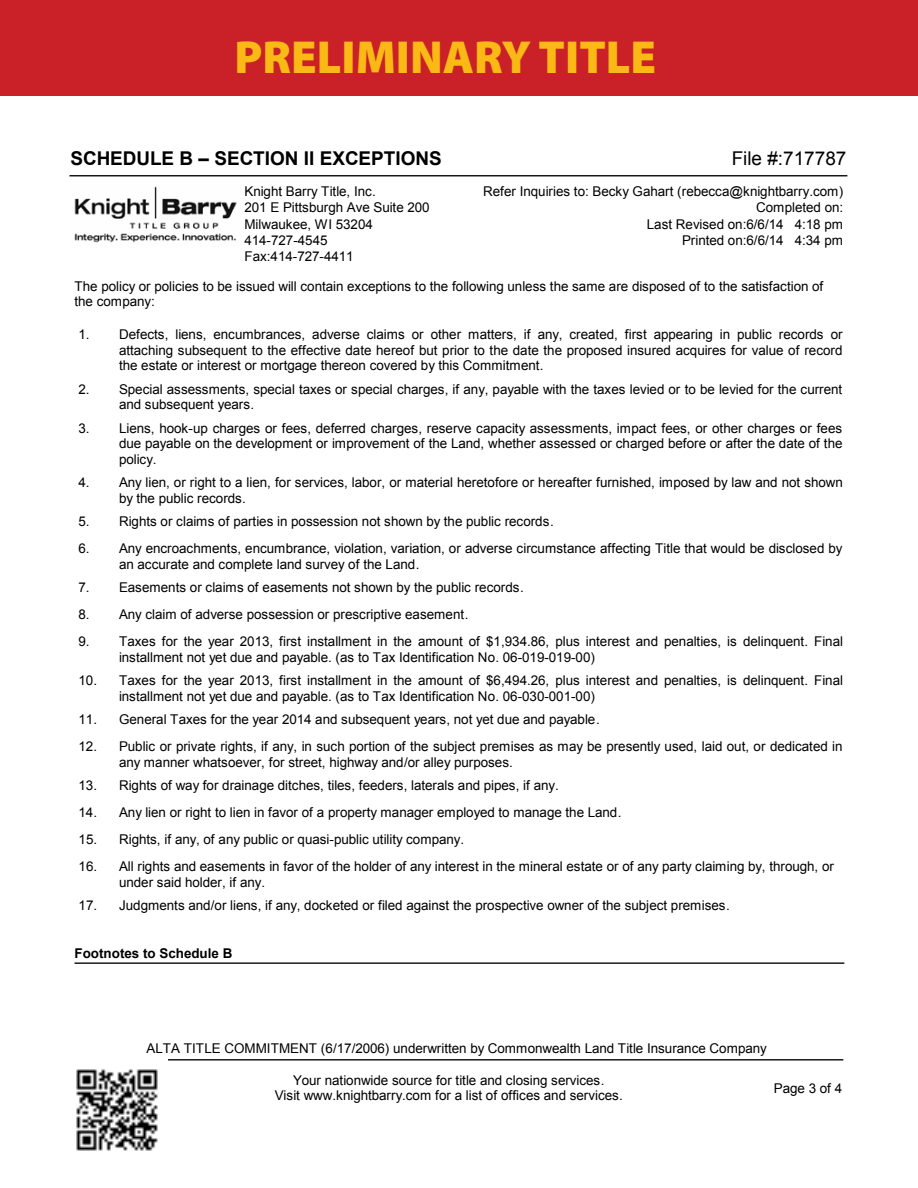
<style>
.page{position:relative;width:918px;height:1188px;background:#fff}
.page>*{position:absolute;margin:0;border:0;box-sizing:border-box;transform-origin:0 0}
.t1{font:900 46.5px "Myriad Pro";color:#fab915}
.t2{font:700 19.05px "Arial";letter-spacing:-.005em;color:#000}
.t3{font:19.05px "Arial";color:#000}
.t4{font:13.5px/15.5px "Arial";letter-spacing:-.005em;color:#000}
.t5{font:700 13.5px "Arial";color:#000}
</style>
<div class="page">
<div style="left:0;top:0;width:918px;height:96px;background:#ca2129"></div>
<hr style="left:69px;top:175px;width:778px;height:1px;background:#000">
<hr style="left:75px;top:962px;width:769px;height:2px;background:#000">
<hr style="left:69px;top:1059px;width:774px;height:1px;background:#000">
<img style="left:74px;top:186px;width:163px;height:57px">
<img style="left:76px;top:1069px;width:82px;height:82px">
<h1 class="t1" style="left:235px;top:27px;width:423px">PRELIMINARY TITLE</h1>
<h2 class="t2" style="left:70px;top:146px;width:373px">SCHEDULE B – SECTION II EXCEPTIONS</h2>
<h2 class="t3" style="left:732px;top:146px;width:116px">File #:717787</h2>
<p class="t4" style="left:244px;top:184px;width:187px;line-height:16.2px">Knight Barry Title, Inc.<br>201 E Pittsburgh Ave Suite 200<br>Milwaukee, WI 53204<br>414-727-4545<br>Fax:414-727-4411</p>
<p class="t4" style="left:483px;top:184px;width:362px;line-height:16.2px;text-align:right">Refer Inquiries to: Becky Gahart (rebecca@knightbarry.com)<br>Completed on:</p>
<p class="t4" style="left:647px;top:216px;width:198px">Last Revised on:6/6/14 4:18 pm</p>
<p class="t4" style="left:682px;top:233px;width:162px">Printed on:6/6/14 4:34 pm</p>
<p class="t4" style="left:75px;top:278px;width:750px">The policy or policies to be issued will contain exceptions to the following unless the same are disposed of to the satisfaction of the company:</p>
<p class="t4" style="left:79px;top:327px;width:13px">1.</p>
<p class="t4" style="left:119px;top:327px;width:725px;text-align:justify">Defects, liens, encumbrances, adverse claims or other matters, if any, created, first appearing in public records or attaching subsequent to the effective date hereof but prior to the date the proposed insured acquires for value of record the estate or interest or mortgage thereon covered by this Commitment.</p>
<p class="t4" style="left:79px;top:381px;width:13px">2.</p>
<p class="t4" style="left:119px;top:381px;width:725px">Special assessments, special taxes or special charges, if any, payable with the taxes levied or to be levied for the current and subsequent years.</p>
<p class="t4" style="left:79px;top:420px;width:13px">3.</p>
<p class="t4" style="left:119px;top:420px;width:725px;text-align:justify">Liens, hook-up charges or fees, deferred charges, reserve capacity assessments, impact fees, or other charges or fees due payable on the development or improvement of the Land, whether assessed or charged before or after the date of the policy.</p>
<p class="t4" style="left:119px;top:475px;width:725px">Any lien, or right to a lien, for services, labor, or material heretofore or hereafter furnished, imposed by law and not shown by the public records.</p>
<p class="t4" style="left:79px;top:475px;width:13px">4.</p>
<p class="t4" style="left:119px;top:508px;width:725px;line-height:27px;text-indent:-40px">5. Rights or claims of parties in possession not shown by the public records.<br>Any encroachments, encumbrance, violation, variation, or adverse circumstance affecting Title that would be disclosed by</p>
<p class="t4" style="left:119px;top:556px;width:302px">an accurate and complete land survey of the Land.</p>
<p class="t4" style="left:79px;top:541px;width:13px">6.</p>
<p class="t4" style="left:79px;top:580px;width:447px">7. Easements or claims of easements not shown by the public records.</p>
<p class="t4" style="left:119px;top:601px;width:726px;line-height:27px;text-indent:-40px">8. Any claim of adverse possession or prescriptive easement.<br>Taxes for the year 2013, first installment in the amount of $1,934.86, plus interest and penalties, is delinquent. Final</p>
<p class="t4" style="left:119px;top:649px;width:477px">installment not yet due and payable. (as to Tax Identification No. 06-019-019-00)</p>
<p class="t4" style="left:79px;top:634px;width:13px">9.</p>
<p class="t4" style="left:119px;top:673px;width:726px">Taxes for the year 2013, first installment in the amount of $6,494.26, plus interest and penalties, is delinquent. Final installment not yet due and payable. (as to Tax Identification No. 06-030-001-00)</p>
<p class="t4" style="left:79px;top:673px;width:20px">10.</p>
<p class="t4" style="left:119px;top:706px;width:725px;line-height:27px;text-indent:-40px">11. General Taxes for the year 2014 and subsequent years, not yet due and payable.<br>Public or private rights, if any, in such portion of the subject premises as may be presently used, laid out, or dedicated in</p>
<p class="t4" style="left:119px;top:754px;width:395px">any manner whatsoever, for street, highway and/or alley purposes.</p>
<p class="t4" style="left:79px;top:739px;width:20px">12.</p>
<p class="t4" style="left:79px;top:778px;width:482px">13. Rights of way for drainage ditches, tiles, feeders, laterals and pipes, if any.</p>
<p class="t4" style="left:79px;top:805px;width:544px">14. Any lien or right to lien in favor of a property manager employed to manage the Land.</p>
<p class="t4" style="left:119px;top:826px;width:716px;line-height:27px;text-indent:-40px">15. Rights, if any, of any public or quasi-public utility company.<br>All rights and easements in favor of the holder of any interest in the mineral estate or of any party claiming by, through, or</p>
<p class="t4" style="left:119px;top:874px;width:148px">under said holder, if any.</p>
<p class="t4" style="left:79px;top:859px;width:20px">16.</p>
<p class="t4" style="left:79px;top:898px;width:653px">17. Judgments and/or liens, if any, docketed or filed against the prospective owner of the subject premises.</p>
<p class="t5" style="left:75px;top:944px;width:159px">Footnotes to Schedule B</p>
<p class="t4" style="left:147px;top:1040px;width:622px">ALTA TITLE COMMITMENT (6/17/2006) underwritten by Commonwealth Land Title Insurance Company</p>
<p class="t4" style="left:275px;top:1073px;width:350px;text-align:center">Your nationwide source for title and closing services.<br>Visit www.knightbarry.com for a list of offices and services.</p>
<p class="t4" style="left:774px;top:1081px;width:70px">Page 3 of 4</p>
</div>
